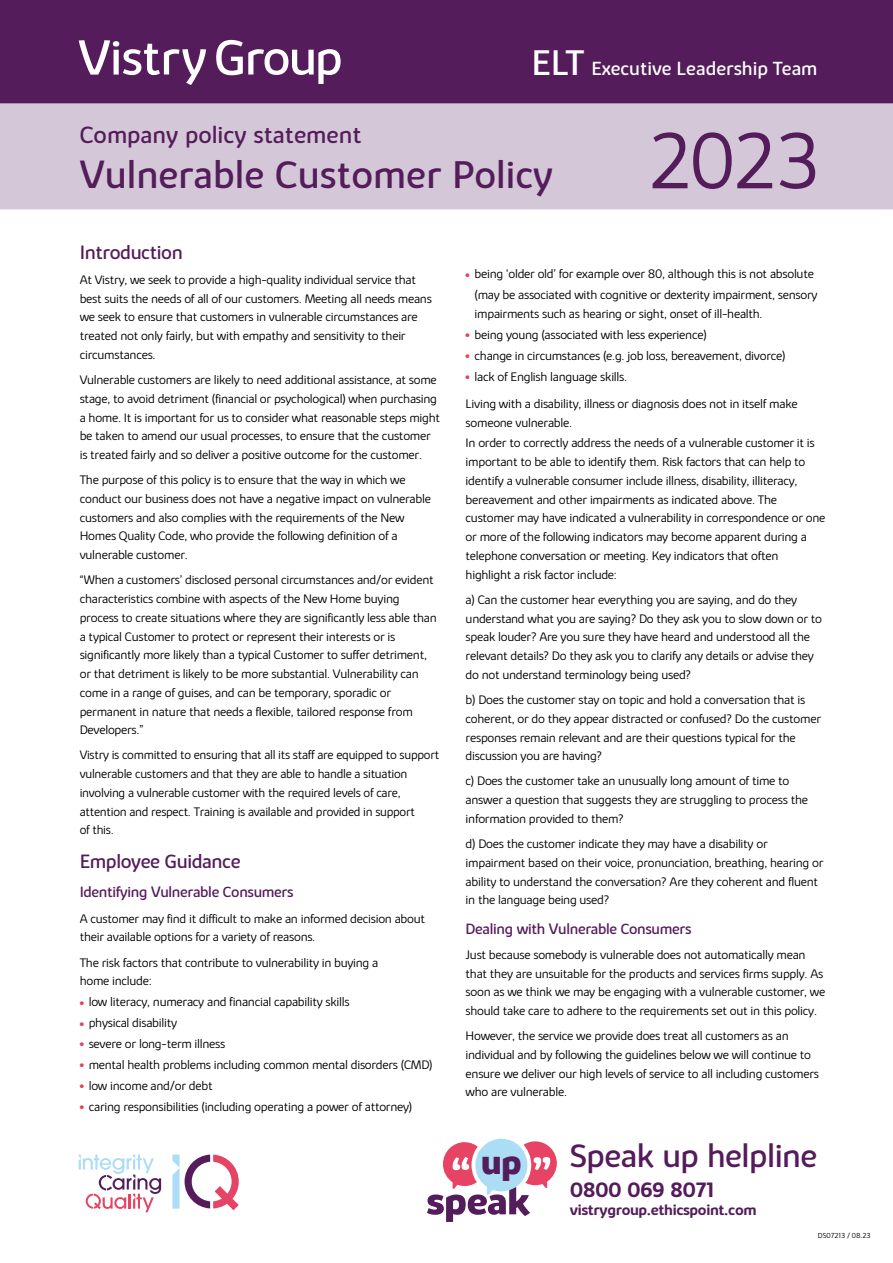
<style>
.page{position:relative;width:893px;height:1263px;background:#fff}
.page>*{position:absolute;margin:0;border:0;box-sizing:border-box;transform-origin:0 0}
.t1{font:300 81.3px "Bovis Sans";color:#541c5a}
.t2{font:39px "Bovis Sans";color:#541c5a}
.t3{font:800 34.35px "Bovis Sans";color:#541c5a}
.t4{font:33px "Bovis Sans";letter-spacing:-.015em;color:#541c5a}
.t5{font:24px "Bovis Sans";color:#541c5a}
.t6{font:700 21px "Bovis Sans";letter-spacing:-.025em;color:#541c5a}
.t7{font:19.5px "Bovis Sans";letter-spacing:-.02em;color:#541c5a}
.t8{font:19.2px "Bovis Sans";color:#fff}
.t9{font:15px "Bovis Sans";letter-spacing:-.02em;color:#541c5a}
.t10{font:700 15px "Bovis Sans";letter-spacing:-.025em;color:#541c5a}
.t11{font:300 12.75px/18.8px "Bovis Sans";letter-spacing:-.02em;color:#000}
.t12{font:300 7.5px "Bovis Sans";color:#000}
.s1{font-size:36px}
.s2{color:#e6415b}
</style>
<div class="page">
<div style="left:0;top:0;width:893px;height:196px;background:#541c5a"></div>
<div style="left:0;top:103px;width:893px;height:106px;background:#d4c8d8"></div>
<svg style="left:216px;top:40px;width:125px;height:44px"></svg>
<svg style="left:79px;top:40px;width:127px;height:45px"></svg>
<svg style="left:427px;top:1141px;width:130px;height:81px"></svg>
<svg style="left:172px;top:1154px;width:67px;height:56px"></svg>
<svg style="left:79px;top:1154px;width:82px;height:58px"></svg>
<h3 class="t8" style="left:531px;top:57px;width:287px"><span class="s1">ELT</span> Executive Leadership Team</h3>
<h3 class="t5" style="left:80px;top:121px;width:283px">Company policy statement</h3>
<h2 class="t2" style="left:80px;top:152px;width:475px">Vulnerable Customer Policy</h2>
<h1 class="t1" style="left:647px;top:114px;width:174px">2023</h1>
<h3 class="t7" style="left:80px;top:240px;width:105px">Introduction</h3>
<p class="t11" style="left:80px;top:270px;width:354px">At Vistry, we seek to provide a high-quality individual service that best suits the needs of all of our customers. Meeting all needs means we seek to ensure that customers in vulnerable circumstances are treated not only fairly, but with empathy and sensitivity to their circumstances.</p>
<p class="t11" style="left:80px;top:370px;width:362px">Vulnerable customers are likely to need additional assistance, at some stage, to avoid detriment (financial or psychological) when purchasing a home. It is important for us to consider what reasonable steps might be taken to amend our usual processes, to ensure that the customer is treated fairly and so deliver a positive outcome for the customer.</p>
<p class="t11" style="left:80px;top:470px;width:353px">The purpose of this policy is to ensure that the way in which we conduct our business does not have a negative impact on vulnerable customers and also complies with the requirements of the New Homes Quality Code, who provide the following definition of a vulnerable customer.</p>
<p class="t11" style="left:80px;top:571px;width:358px">“When a customers’ disclosed personal circumstances and/or evident characteristics combine with aspects of the New Home buying process to create situations where they are significantly less able than a typical Customer to protect or represent their interests or is significantly more likely than a typical Customer to suffer detriment, or that detriment is likely to be more substantial. Vulnerability can come in a range of guises, and can be temporary, sporadic or permanent in nature that needs a flexible, tailored response from Developers.”</p>
<p class="t11" style="left:80px;top:746px;width:361px">Vistry is committed to ensuring that all its staff are equipped to support vulnerable customers and that they are able to handle a situation involving a vulnerable customer with the required levels of care, attention and respect. Training is available and provided in support<br>of this.</p>
<h3 class="t7" style="left:80px;top:850px;width:162px">Employee Guidance</h3>
<p class="t9" style="left:80px;top:883px;width:215px">Identifying Vulnerable Consumers</p>
<p class="t11" style="left:80px;top:909px;width:347px">A customer may find it difficult to make an informed decision about their available options for a variety of reasons.</p>
<p class="t11" style="left:80px;top:953px;width:300px">The risk factors that contribute to vulnerability in buying a home include:</p>
<p class="t11" style="left:80px;top:992px;width:271px"><span class="s2">●</span> low literacy, numeracy and financial capability skills</p>
<p class="t11" style="left:80px;top:1013px;width:99px"><span class="s2">●</span> physical disability</p>
<p class="t11" style="left:80px;top:1034px;width:147px"><span class="s2">●</span> severe or long-term illness</p>
<p class="t11" style="left:80px;top:1055px;width:354px"><span class="s2">●</span> mental health problems including common mental disorders (CMD)</p>
<p class="t11" style="left:80px;top:1076px;width:134px"><span class="s2">●</span> low income and/or debt</p>
<p class="t11" style="left:80px;top:1097px;width:334px"><span class="s2">●</span> caring responsibilities (including operating a power of attorney)</p>
<p class="t11" style="left:466px;top:263px;width:353px;line-height:20.9px;text-align:right"><span class="s2">●</span> being ‘older old’ for example over 80, although this is not absolute (may be associated with cognitive or dexterity impairment, sensory</p>
<p class="t11" style="left:475px;top:304px;width:290px">impairments such as hearing or sight, onset of ill-health.</p>
<p class="t11" style="left:466px;top:325px;width:243px"><span class="s2">●</span> being young (associated with less experience)</p>
<p class="t11" style="left:466px;top:346px;width:322px"><span class="s2">●</span> change in circumstances (e.g. job loss, bereavement, divorce)</p>
<p class="t11" style="left:466px;top:362px;width:334px;line-height:27.3px"><span class="s2">●</span> lack of English language skills.<br>Living with a disability, illness or diagnosis does not in itself make</p>
<p class="t11" style="left:466px;top:412px;width:351px;line-height:20.9px">someone vulnerable.<br>In order to correctly address the needs of a vulnerable customer it is</p>
<p class="t11" style="left:466px;top:452px;width:361px">important to be able to identify them. Risk factors that can help to identify a vulnerable consumer include illness, disability, illiteracy, bereavement and other impairments as indicated above. The customer may have indicated a vulnerability in correspondence or one or more of the following indicators may become apparent during a telephone conversation or meeting. Key indicators that often highlight a risk factor include:</p>
<p class="t11" style="left:466px;top:590px;width:358px">a) Can the customer hear everything you are saying, and do they understand what you are saying? Do they ask you to slow down or to speak louder? Are you sure they have heard and understood all the relevant details? Do they ask you to clarify any details or advise they do not understand terminology being used?</p>
<p class="t11" style="left:466px;top:690px;width:357px">b) Does the customer stay on topic and hold a conversation that is coherent, or do they appear distracted or confused? Do the customer responses remain relevant and are their questions typical for the discussion you are having?</p>
<p class="t11" style="left:466px;top:772px;width:344px">c) Does the customer take an unusually long amount of time to answer a question that suggests they are struggling to process the information provided to them?</p>
<p class="t11" style="left:466px;top:834px;width:359px">d) Does the customer indicate they may have a disability or impairment based on their voice, pronunciation, breathing, hearing or ability to understand the conversation? Are they coherent and fluent in the language being used?</p>
<p class="t9" style="left:466px;top:919px;width:227px">Dealing with Vulnerable Consumers</p>
<p class="t11" style="left:466px;top:945px;width:361px">Just because somebody is vulnerable does not automatically mean that they are unsuitable for the products and services firms supply. As soon as we think we may be engaging with a vulnerable customer, we should take care to adhere to the requirements set out in this policy.</p>
<p class="t11" style="left:466px;top:1026px;width:355px">However, the service we provide does treat all customers as an individual and by following the guidelines below we will continue to ensure we deliver our high levels of service to all including customers who are vulnerable.</p>
<h3 class="t3" style="left:481px;top:1140px;width:43px">up</h3>
<h3 class="t4" style="left:570px;top:1135px;width:249px">Speak up helpline</h3>
<h3 class="t6" style="left:570px;top:1177px;width:146px">0800 069 8071</h3>
<p class="t10" style="left:570px;top:1201px;width:188px">vistrygroup.ethicspoint.com</p>
<p class="t12" style="left:818px;top:1231px;width:54px">DS07213 / 08.23</p>
</div>
